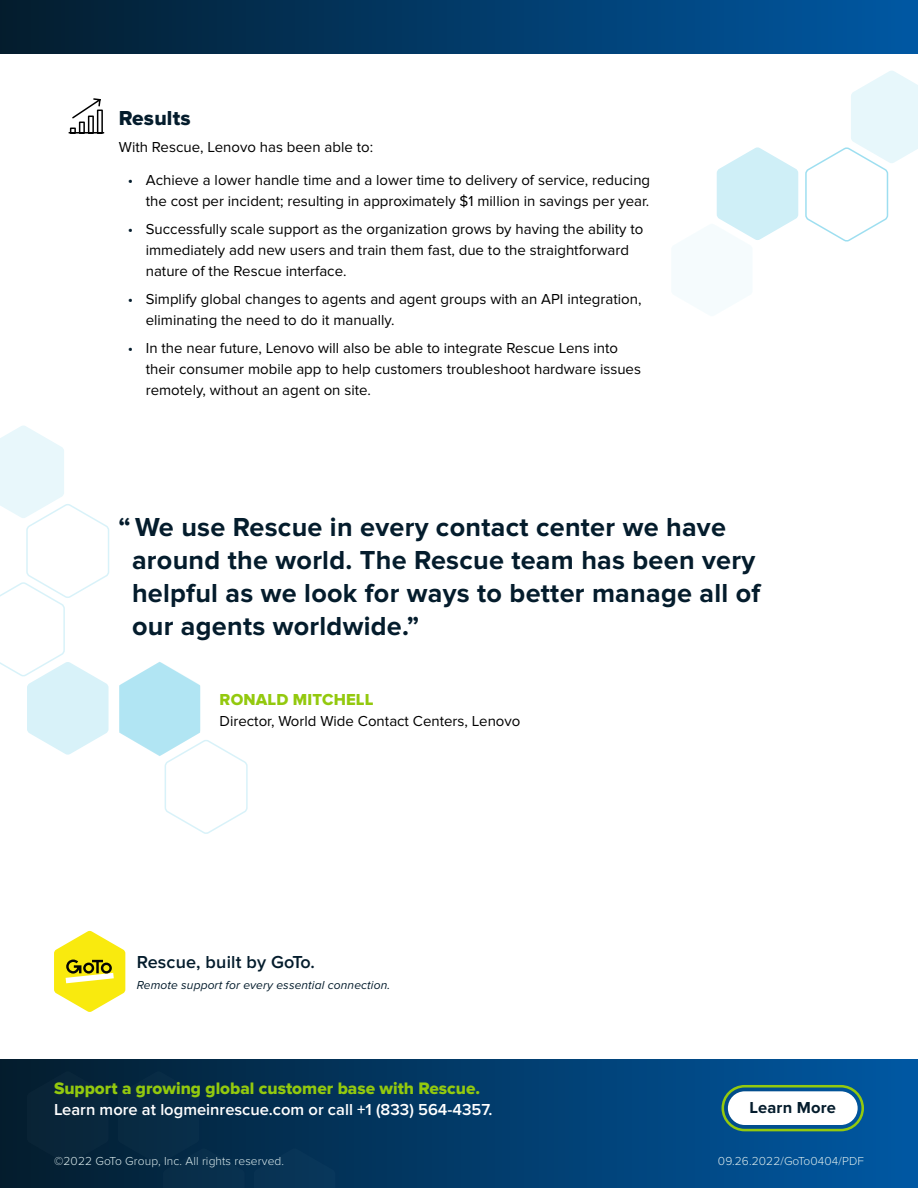
<style>
.page{position:relative;width:918px;height:1188px;background:#fff}
.page>*{position:absolute;margin:0;border:0;box-sizing:border-box;transform-origin:0 0}
.H1{font:700 27px/33px "Proxima Nova";letter-spacing:.01em;color:#041c2c}
.H1-2{font:21px "Proxima Nova Extrabld";letter-spacing:.01em;color:#041c2c}
.H1-3{font:600 18px "Proxima Nova";letter-spacing:.01em;color:#041c2c}
.Body{font:17.25px "Proxima Nova Extrabld";color:#93c90e}
.Body-2{font:600 16.5px "Proxima Nova";color:#fff}
.H2{font:16.5px "Proxima Nova Extrabld";letter-spacing:.01em;color:#93c90e}
._04_Intro_Text{font:700 16.5px "Proxima Nova";letter-spacing:.01em;color:#041c2c}
.Body-3{font:15px/21px "Proxima Nova";color:#000}
._01_Document_Type{font:300 12px "Proxima Nova";letter-spacing:.01em;color:#daeaec}
.H1-4{font:italic 12px "Proxima Nova";letter-spacing:.01em;color:#041c2c}
.s1{color:#041c2c}
</style>
<div class="page">
<svg style="left:0;top:1059px;width:918px;height:129px;background:#013e70"></svg>
<svg style="left:118px;top:1071px;width:127px;height:117px;background:#052a46"></svg>
<div style="left:254px;top:1148px;width:81px;height:40px;background:#083456"></div>
<div style="left:27px;top:1071px;width:82px;height:93px;background:#09253a"></div>
<svg style="left:0;top:426px;width:110px;height:329px"></svg>
<svg style="left:119px;top:662px;width:129px;height:172px"></svg>
<svg style="left:716px;top:147px;width:82px;height:93px"></svg>
<svg style="left:805px;top:71px;width:113px;height:171px"></svg>
<svg style="left:54px;top:931px;width:71px;height:81px"></svg>
<svg style="left:68px;top:98px;width:37px;height:36px"></svg>
<div style="left:0;top:0;width:918px;height:54px;background:linear-gradient(to right,#041c2d,#0058a3)"></div>
<div style="left:722px;top:1085px;width:142px;height:46px;border:3px solid #93c90e;border-radius:22px"></div>
<div style="left:728px;top:1091px;width:130px;height:34px;background:#fff;border-radius:17px"></div>
<p class="H1-2" style="left:119px;top:106px;width:73px">Results</p>
<p class="Body-3" style="left:119px;top:137px;width:256px">With Rescue, Lenovo has been able to:</p>
<p class="Body-3" style="left:128px;top:170px;width:524px;text-align:right"><span class="s1">•</span> Achieve a lower handle time and a lower time to delivery of service, reducing the cost per incident; resulting in approximately $1 million in savings per year.</p>
<p class="Body-3" style="left:146px;top:219px;width:499px;text-indent:-18px"><span class="s1">•</span> Successfully scale support as the organization grows by having the ability to immediately add new users and train them fast, due to the straightforward nature of the Rescue interface.</p>
<p class="Body-3" style="left:146px;top:289px;width:497px;text-indent:-18px"><span class="s1">•</span> Simplify global changes to agents and agent groups with an API integration, eliminating the need to do it manually.</p>
<p class="Body-3" style="left:146px;top:337px;width:497px;text-indent:-18px"><span class="s1">•</span> In the near future, Lenovo will also be able to integrate Rescue Lens into their consumer mobile app to help customers troubleshoot hardware issues remotely, without an agent on site.</p>
<p class="H1" style="left:132px;top:511px;width:630px;text-indent:-14px">“ We use Rescue in every contact center we have around the world. The Rescue team has been very helpful as we look for ways to better manage all of our agents worldwide.”</p>
<p class="H2" style="left:220px;top:690px;width:155px">RONALD MITCHELL</p>
<p class="Body-3" style="left:220px;top:711px;width:302px">Director, World Wide Contact Centers, Lenovo</p>
<p class="H1-3" style="left:137px;top:952px;width:180px">Rescue, built by GoTo.</p>
<p class="H1-4" style="left:137px;top:978px;width:255px">Remote support for every essential connection.</p>
<p class="Body" style="left:54px;top:1078px;width:428px">Support a growing global customer base with Rescue.</p>
<p class="Body-2" style="left:54px;top:1100px;width:440px">Learn more at logmeinrescue.com or call +1 (833) 564-4357.</p>
<p class="_01_Document_Type" style="left:54px;top:1154px;width:232px">©2022 GoTo Group, Inc. All rights reserved.</p>
<p class="_04_Intro_Text" style="left:750px;top:1098px;width:88px">Learn More</p>
<p class="_01_Document_Type" style="left:718px;top:1154px;width:148px">09.26.2022/GoTo0404/PDF</p>
</div>
